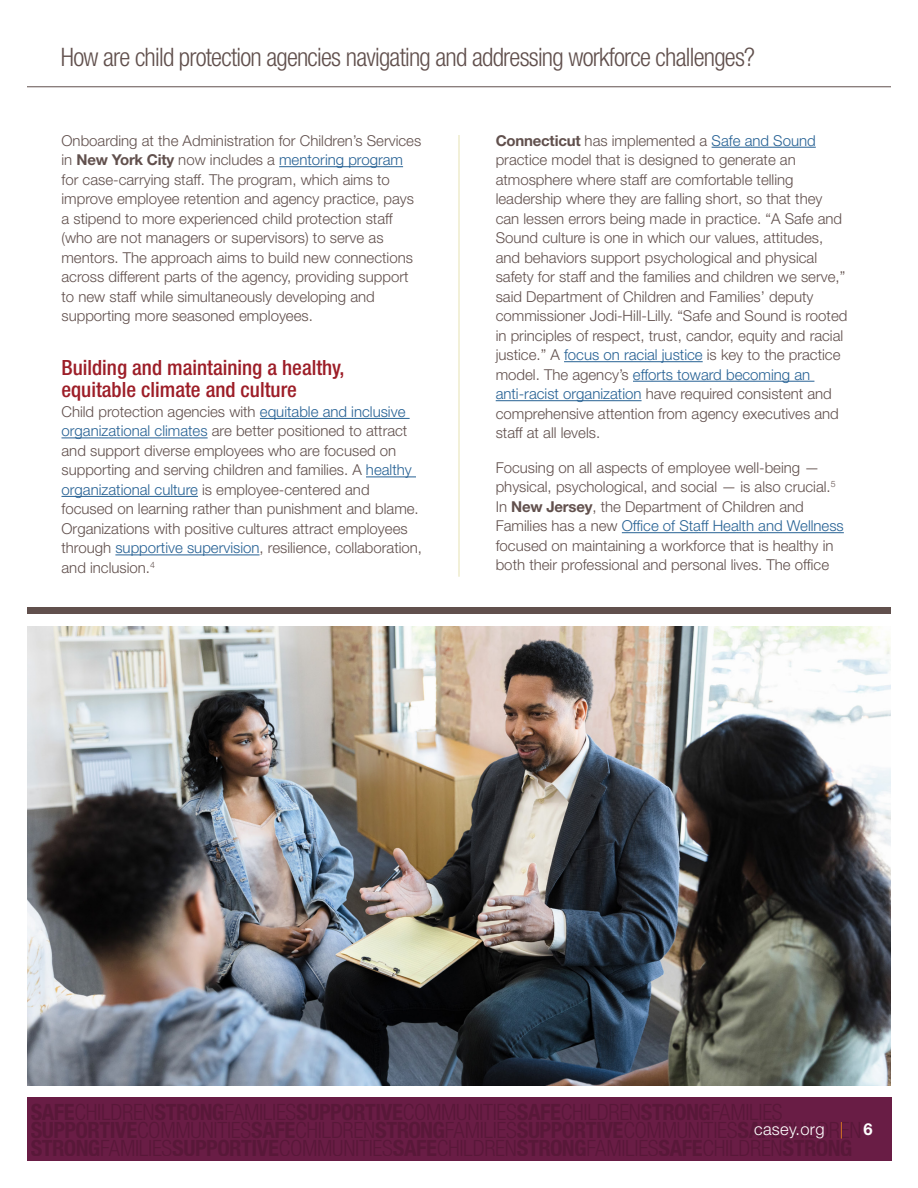
<style>
.page{position:relative;width:918px;height:1188px;background:#fff}
.page>*{position:absolute;margin:0;border:0;box-sizing:border-box;transform-origin:0 0}
.t1{font:300 condensed 25.5px "Helvetica Neue LT Std";letter-spacing:-.03em;color:#61504d}
.Head_2{font:500 condensed 21px/22.5px "Helvetica Neue LT Std";color:#9d1e28}
.t2{font:300 16.5px "Helvetica Neue LT Std";letter-spacing:.02em;color:#fff}
.body{font:300 15px/19.5px "Helvetica Neue LT Std";color:#61504d}
.s1{font-weight:700}
.s2{color:#266194}
.s3{color:#f28a20}
</style>
<div class="page">
<div style="left:27px;top:1098px;width:864px;height:63px;background:#691d45"></div>
<hr style="left:27px;top:86px;width:864px;height:1px;background:#61504d">
<hr style="left:459px;top:135px;width:1px;height:442px;background:#e6e2b2">
<hr style="left:279px;top:166px;width:124px;height:1px;background:#266194">
<hr style="left:260px;top:418px;width:150px;height:1px;background:#266194">
<hr style="left:62px;top:438px;width:146px;height:1px;background:#266194">
<hr style="left:366px;top:477px;width:50px;height:1px;background:#266194">
<hr style="left:62px;top:496px;width:136px;height:1px;background:#266194">
<hr style="left:115px;top:555px;width:145px;height:1px;background:#266194">
<hr style="left:712px;top:147px;width:104px;height:1px;background:#266194">
<hr style="left:564px;top:361px;width:139px;height:1px;background:#266194">
<hr style="left:633px;top:381px;width:181px;height:1px;background:#266194">
<hr style="left:496px;top:400px;width:146px;height:1px;background:#266194">
<hr style="left:622px;top:532px;width:222px;height:1px;background:#266194">
<img style="left:27px;top:626px;width:864px;height:460px">
<div style="left:27px;top:607px;width:864px;height:7px;background:#61504d"></div>
<h1 class="t1" style="left:61px;top:42px;width:696px">How are child protection agencies navigating and addressing workforce challenges?</h1>
<p class="body" style="left:62px;top:130px;width:361px">Onboarding at the Administration for Children’s Services in <span class="s1">New York City</span> now includes a <span class="s2">mentoring program </span>for case-carrying staff. The program, which aims to improve employee retention and agency practice, pays a stipend to more experienced child protection staff (who are not managers or supervisors) to serve as mentors. The approach aims to build new connections across different parts of the agency, providing support to new staff while simultaneously developing and supporting more seasoned employees.</p>
<p class="Head_2" style="left:62px;top:356px;width:285px">Building and maintaining a healthy, equitable climate and culture</p>
<p class="body" style="left:62px;top:402px;width:362px">Child protection agencies with <span class="s2">equitable and inclusive organizational climates</span> are better positioned to attract and support diverse employees who are focused on supporting and serving children and families. A <span class="s2">healthy organizational culture</span> is employee-centered and focused on learning rather than punishment and blame.<br>Organizations with positive cultures attract employees through <span class="s2">supportive supervision</span>, resilience, collaboration, and inclusion.<sup>4</sup></p>
<p class="body" style="left:496px;top:130px;width:353px"><span class="s1">Connecticut</span> has implemented a <span class="s2">Safe and Sound </span>practice model that is designed to generate an atmosphere where staff are comfortable telling leadership where they are falling short, so that they can lessen errors being made in practice. “A Safe and Sound culture is one in which our values, attitudes, and behaviors support psychological and physical safety for staff and the families and children we serve,” said Department of Children and Families’ deputy commissioner Jodi-Hill-Lilly. “Safe and Sound is rooted in principles of respect, trust, candor, equity and racial justice.” A <span class="s2">focus on racial justice</span> is key to the practice model. The agency’s <span class="s2">efforts toward becoming an anti-racist organization</span> have required consistent and comprehensive attention from agency executives and staff at all levels.</p>
<p class="body" style="left:496px;top:457px;width:350px">Focusing on all aspects of employee well-being — physical, psychological, and social — is also crucial.<sup>5<br></sup>In <span class="s1">New Jersey</span>, the Department of Children and Families has a new <span class="s2">Office of Staff Health and Wellness </span>focused on maintaining a workforce that is healthy in both their professional and personal lives. The office</p>
<p class="t2" style="left:754px;top:1119px;width:120px">casey.org <span class="s3">|</span> <span class="s1">6</span></p>
</div>
